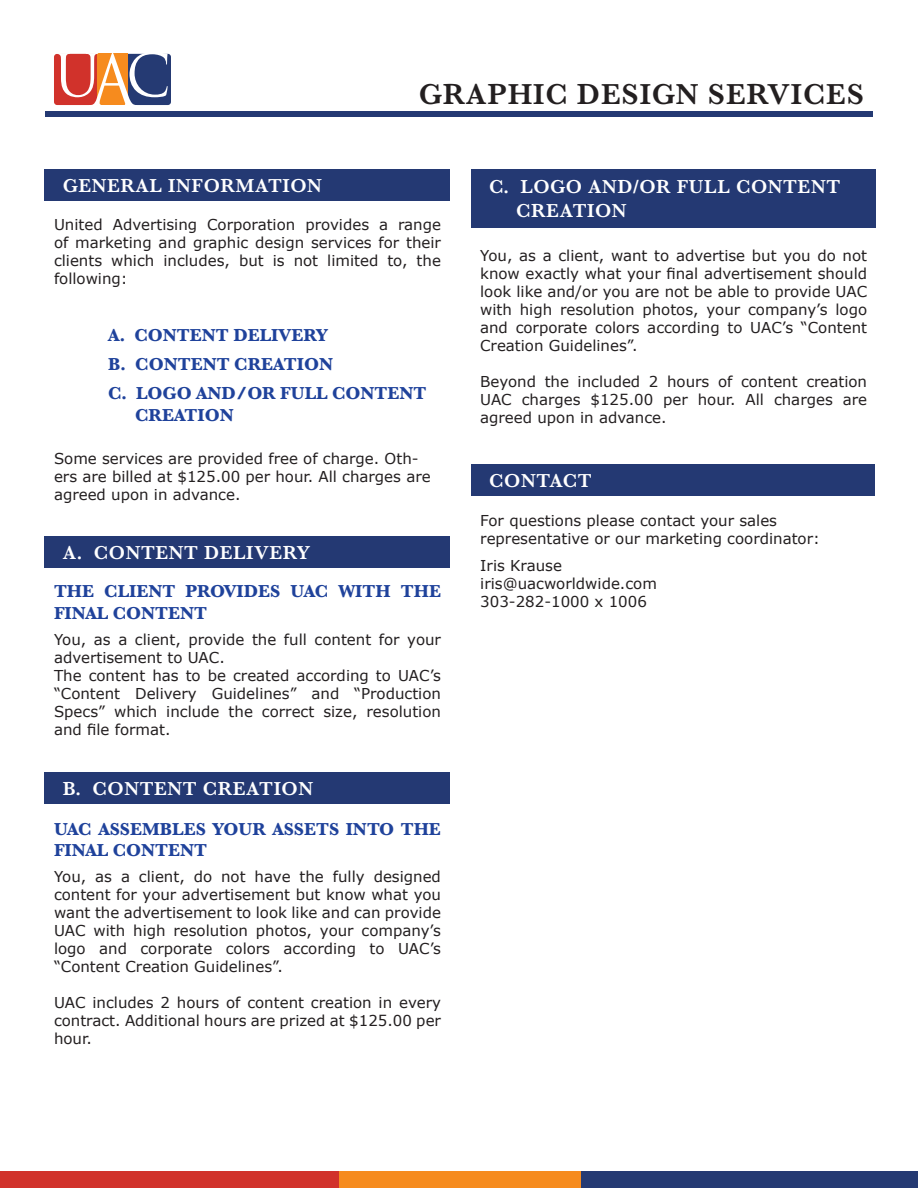
<style>
.page{position:relative;width:918px;height:1188px;background:#fff}
.page>*{position:absolute;margin:0;border:0;box-sizing:border-box;transform-origin:0 0}
.t1{font:600 30px "Baskerville";letter-spacing:.03em;color:#231f20}
.Headline_1{font:600 19.5px "Baskerville";letter-spacing:.03em;color:#fff}
.Headline_2{font:700 18px/21.6px "Baskerville";color:#1f429b}
.Body{font:15px/18px "Verdana";color:#231f20;text-align:justify}
</style>
<div class="page">
<div style="left:45px;top:112px;width:828px;height:5px;background:#243973"></div>
<div style="left:0;top:1172px;width:340px;height:16px;background:#d1322b"></div>
<div style="left:581px;top:1172px;width:337px;height:16px;background:#253a73"></div>
<div style="left:340px;top:1172px;width:241px;height:16px;background:#f68b1e"></div>
<svg style="left:54px;top:53px;width:117px;height:52px"></svg>
<div style="left:45px;top:537px;width:405px;height:31px;background:#243973"></div>
<div style="left:45px;top:772px;width:405px;height:32px;background:#243973"></div>
<div style="left:471px;top:169px;width:405px;height:59px;background:#243973"></div>
<div style="left:45px;top:169px;width:405px;height:32px;background:#243973"></div>
<div style="left:471px;top:465px;width:403px;height:31px;background:#243973"></div>
<p class="t1" style="left:419px;top:73px;width:447px">GRAPHIC DESIGN SERVICES</p>
<p class="Headline_1" style="left:63px;top:171px;width:261px">GENERAL INFORMATION</p>
<p class="Body" style="left:54px;top:215px;width:389px">United Advertising Corporation provides a range of marketing and graphic design services for their clients which includes, but is not limited to, the following:</p>
<p class="Headline_2" style="left:108px;top:325px;width:222px">A. CONTENT DELIVERY</p>
<p class="Headline_2" style="left:108px;top:354px;width:227px">B. CONTENT CREATION</p>
<p class="Headline_2" style="left:135px;top:383px;width:293px;text-indent:-27px">C. LOGO AND/OR FULL CONTENT<br>CREATION</p>
<p class="Body" style="left:54px;top:450px;width:378px;text-align:left">Some services are provided free of charge. Oth&shy;ers are billed at $125.00 per hour. All charges are agreed upon in advance.</p>
<p class="Headline_1" style="left:63px;top:539px;width:249px">A. CONTENT DELIVERY</p>
<p class="Headline_2" style="left:54px;top:581px;width:389px">THE CLIENT PROVIDES UAC WITH THE<br>FINAL CONTENT</p>
<p class="Body" style="left:54px;top:630px;width:389px">You, as a client, provide the full content for your advertisement to UAC.</p>
<p class="Body" style="left:54px;top:666px;width:389px">The content has to be created according to UAC’s “Content Delivery Guidelines” and “Production Specs” which include the correct size, resolution and file format.</p>
<p class="Headline_1" style="left:63px;top:775px;width:252px">B. CONTENT CREATION</p>
<p class="Headline_2" style="left:54px;top:818px;width:388px">UAC ASSEMBLES YOUR ASSETS INTO THE<br>FINAL CONTENT</p>
<p class="Body" style="left:54px;top:868px;width:389px">You, as a client, do not have the fully designed content for your advertisement but know what you want the advertisement to look like and can provide UAC with high resolution photos, your company’s logo and corporate colors according to UAC’s “Content Creation Guidelines”.</p>
<p class="Body" style="left:54px;top:994px;width:389px">UAC includes 2 hours of content creation in every contract. Additional hours are prized at $125.00 per hour.</p>
<p class="Headline_1" style="left:489px;top:173px;width:353px">C. LOGO AND/OR FULL CONTENT</p>
<p class="Headline_1" style="left:516px;top:197px;width:112px">CREATION</p>
<p class="Body" style="left:480px;top:247px;width:389px">You, as a client, want to advertise but you do not know exactly what your final advertisement should look like and/or you are not be able to provide UAC with high resolution photos, your company’s logo and corporate colors according to UAC’s “Content Creation Guidelines”.</p>
<p class="Body" style="left:480px;top:373px;width:389px">Beyond the included 2 hours of content creation UAC charges $125.00 per hour. All charges are agreed upon in advance.</p>
<p class="Headline_1" style="left:489px;top:467px;width:104px">CONTACT</p>
<p class="Body" style="left:480px;top:512px;width:341px">For questions please contact your sales representative or our marketing coordinator:</p>
<p class="Body" style="left:480px;top:557px;width:83px">Iris Krause</p>
<p class="Body" style="left:480px;top:575px;width:178px">iris@uacworldwide.com</p>
<p class="Body" style="left:480px;top:593px;width:168px">303-282-1000 x 1006</p>
</div>
